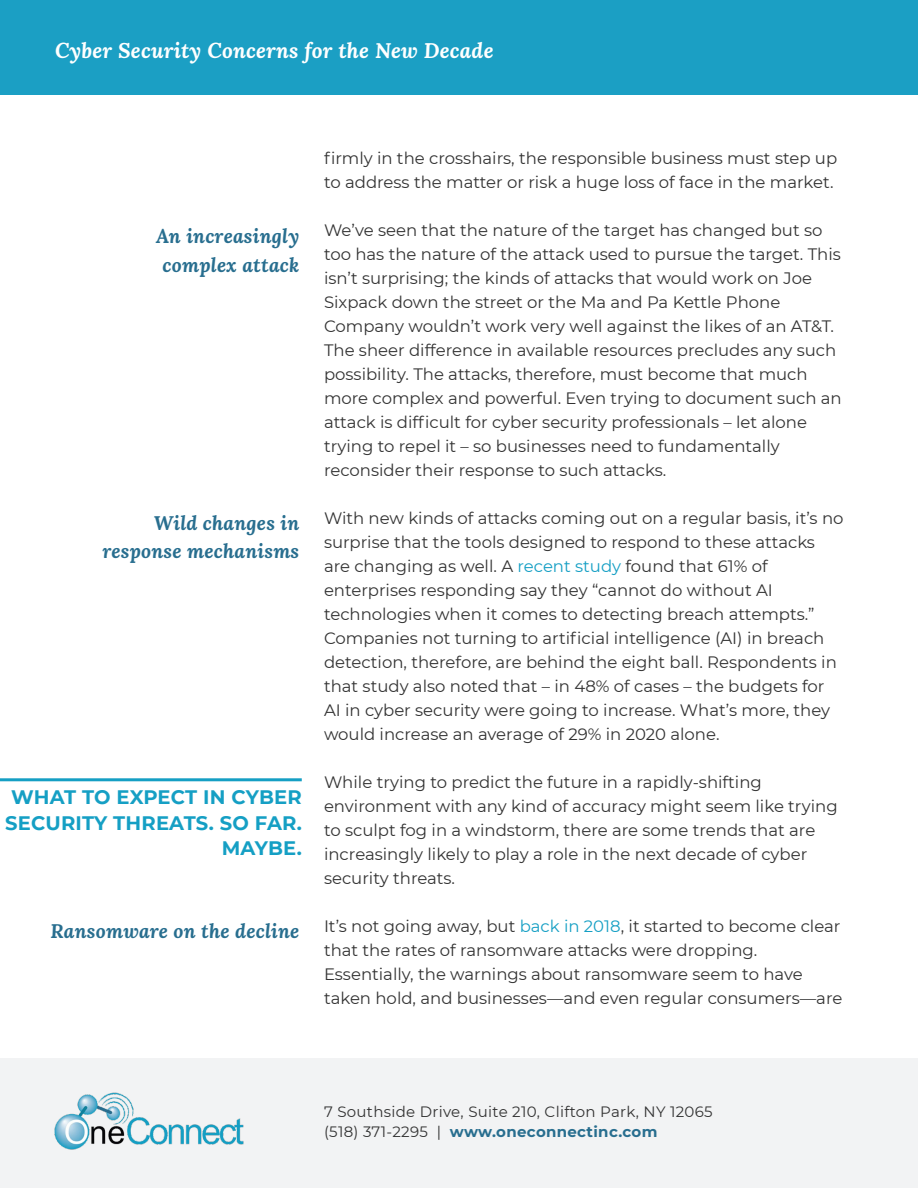
<style>
.page{position:relative;width:918px;height:1188px;background:#fff}
.page>*{position:absolute;margin:0;border:0;box-sizing:border-box;transform-origin:0 0}
.t1{font:italic 700 21px "Lora";letter-spacing:.01em;color:#fff}
.t2{font:italic 700 19.5px/28.5px "Lora";letter-spacing:.01em;color:#286e8f;text-align:center}
.t3{font:700 19.5px/25.5px "Montserrat";letter-spacing:.01em;color:#159fc4;text-align:right}
.t4{font:16.5px/24px "Montserrat";color:#333}
.t5{font:15px/19.5px "Montserrat";letter-spacing:.02em;color:#333}
.s1{color:#159fc4}
.s2{font-weight:700;color:#286e8f}
</style>
<div class="page">
<div style="left:0;top:0;width:918px;height:94px;background:#1b9fc4"></div>
<div style="left:0;top:1058px;width:918px;height:130px;background:#f2f3f4"></div>
<img style="left:54px;top:1092px;width:190px;height:58px">
<hr style="left:0;top:778px;width:302px;height:3px;background:#159fc4">
<p class="t1" style="left:55px;top:36px;width:440px">Cyber Security Concerns for the New Decade</p>
<p class="t2" style="left:156px;top:222px;width:145px">An increasingly complex attack</p>
<p class="t2" style="left:103px;top:508px;width:198px;text-align:right">Wild changes in response mechanisms</p>
<p class="t3" style="left:5px;top:784px;width:298px">WHAT TO EXPECT IN CYBER<br>SECURITY THREATS. SO FAR.<br>MAYBE.</p>
<p class="t2" style="left:51px;top:916px;width:250px">Ransomware on the decline</p>
<p class="t4" style="left:324px;top:145px;width:515px">firmly in the crosshairs, the responsible business must step up to address the matter or risk a huge loss of face in the market.</p>
<p class="t4" style="left:324px;top:217px;width:519px">We’ve seen that the nature of the target has changed but so too has the nature of the attack used to pursue the target. This isn’t surprising; the kinds of attacks that would work on Joe Sixpack down the street or the Ma and Pa Kettle Phone Company wouldn’t work very well against the likes of an AT&amp;T.<br>The sheer difference in available resources precludes any such possibility. The attacks, therefore, must become that much more complex and powerful. Even trying to document such an attack is difficult for cyber security professionals – let alone trying to repel it – so businesses need to fundamentally reconsider their response to such attacks.</p>
<p class="t4" style="left:324px;top:505px;width:521px">With new kinds of attacks coming out on a regular basis, it’s no surprise that the tools designed to respond to these attacks are changing as well. A <span class="s1">recent study</span> found that 61% of enterprises responding say they “cannot do without AI technologies when it comes to detecting breach attempts.” Companies not turning to artificial intelligence (AI) in breach detection, therefore, are behind the eight ball. Respondents in that study also noted that – in 48% of cases – the budgets for AI in cyber security were going to increase. What’s more, they would increase an average of 29% in 2020 alone.</p>
<p class="t4" style="left:324px;top:769px;width:515px">While trying to predict the future in a rapidly-shifting environment with any kind of accuracy might seem like trying to sculpt fog in a windstorm, there are some trends that are increasingly likely to play a role in the next decade of cyber security threats.</p>
<p class="t4" style="left:324px;top:913px;width:520px">It’s not going away, but <span class="s1">back in 2018</span>, it started to become clear that the rates of ransomware attacks were dropping.<br>Essentially, the warnings about ransomware seem to have taken hold, and businesses—and even regular consumers—are</p>
<p class="t5" style="left:324px;top:1102px;width:390px">7 Southside Drive, Suite 210, Clifton Park, NY 12065 (518) 371-2295 | <span class="s2">www.oneconnectinc.com</span></p>
</div>
